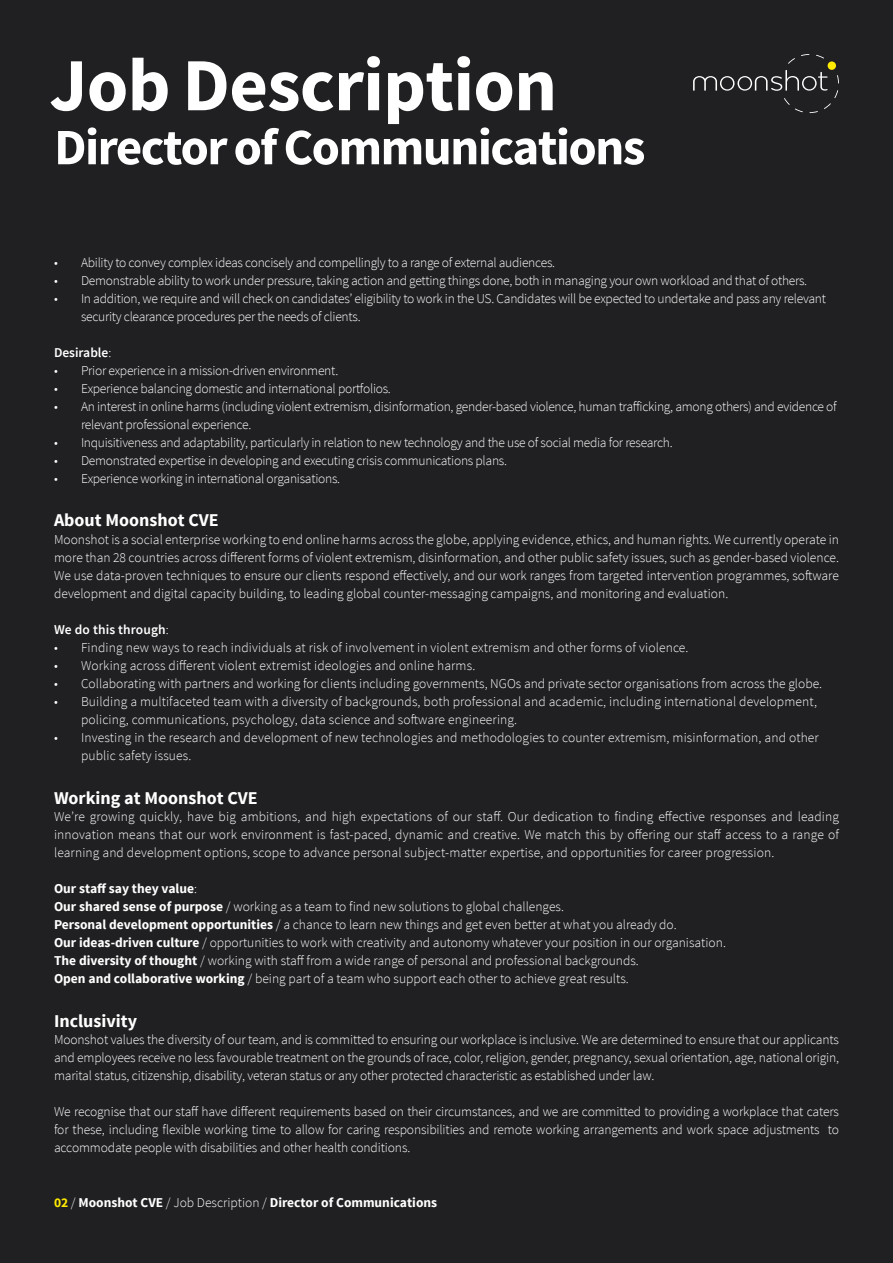
<style>
.page{position:relative;width:893px;height:1263px;background:#202022}
.page>*{position:absolute;margin:0;border:0;box-sizing:border-box;transform-origin:0 0}
.t1{font:700 75px "Source Sans Pro";letter-spacing:-.01em;color:#fff}
.t2{font:700 51px "Source Sans Pro";letter-spacing:-.03em;color:#fff}
.t3{font:700 18px "Source Sans Pro";color:#fff}
.t4{font:300 13.5px/18px "Source Sans Pro";letter-spacing:-.01em;color:#fff;text-align:justify}
.t5{font:300 13.5px/18px "Source Sans Pro";letter-spacing:.01em;color:#fff}
.t6{font:700 13.5px "Source Sans Pro";color:#fff}
.t7{font:600 13.5px "Source Sans Pro";letter-spacing:.01em;color:#fff}
.s1{font-weight:300}
.s2{font-weight:700}
.s3{color:#ffea00}
</style>
<div class="page">
<svg style="left:693px;top:54px;width:146px;height:59px"></svg>
<h1 class="t1" style="left:49px;top:37px;width:509px">Job Description</h1>
<h2 class="t2" style="left:54px;top:115px;width:593px">Director of Communications</h2>
<p class="t4" style="left:54px;top:253px;width:503px">• Ability to convey complex ideas concisely and compellingly to a range of external audiences.</p>
<p class="t4" style="left:54px;top:271px;width:755px">• Demonstrable ability to work under pressure, taking action and getting things done, both in managing your own workload and that of others.</p>
<p class="t4" style="left:81px;top:289px;width:746px;text-indent:-27px">• In addition, we require and will check on candidates’ eligibility to work in the US. Candidates will be expected to undertake and pass any relevant security clearance procedures per the needs of clients.</p>
<p class="t7" style="left:54px;top:344px;width:59px">Desirable<span class="s1">:</span></p>
<p class="t4" style="left:54px;top:361px;width:286px">• Prior experience in a mission-driven environment.</p>
<p class="t4" style="left:54px;top:379px;width:338px">• Experience balancing domestic and international portfolios.</p>
<p class="t4" style="left:81px;top:397px;width:757px;text-indent:-27px">• An interest in online harms (including violent extremism, disinformation, gender-based violence, human trafficking, among others) and evidence of relevant professional experience.</p>
<p class="t4" style="left:54px;top:433px;width:620px">• Inquisitiveness and adaptability, particularly in relation to new technology and the use of social media for research.</p>
<p class="t4" style="left:54px;top:451px;width:455px">• Demonstrated expertise in developing and executing crisis communications plans.</p>
<p class="t4" style="left:54px;top:469px;width:288px">• Experience working in international organisations.</p>
<h3 class="t3" style="left:54px;top:509px;width:166px">About Moonshot CVE</h3>
<p class="t4" style="left:54px;top:531px;width:786px">Moonshot is a social enterprise working to end online harms across the globe, applying evidence, ethics, and human rights. We currently operate in more than 28 countries across different forms of violent extremism, disinformation, and other public safety issues, such as gender-based violence.<br>We use data-proven techniques to ensure our clients respond effectively, and our work ranges from targeted intervention programmes, software development and digital capacity building, to leading global counter-messaging campaigns, and monitoring and evaluation.</p>
<p class="t7" style="left:54px;top:621px;width:116px">We do this through<span class="s1">:</span></p>
<p class="t5" style="left:54px;top:639px;width:636px">• Finding new ways to reach individuals at risk of involvement in violent extremism and other forms of violence.</p>
<p class="t5" style="left:54px;top:657px;width:423px">• Working across different violent extremist ideologies and online harms.</p>
<p class="t4" style="left:54px;top:675px;width:770px">• Collaborating with partners and working for clients including governments, NGOs and private sector organisations from across the globe.</p>
<p class="t5" style="left:81px;top:693px;width:738px;text-indent:-27px">• Building a multifaceted team with a diversity of backgrounds, both professional and academic, including international development, policing, communications, psychology, data science and software engineering.</p>
<p class="t5" style="left:81px;top:729px;width:739px;text-indent:-27px">• Investing in the research and development of new technologies and methodologies to counter extremism, misinformation, and other public safety issues.</p>
<h3 class="t3" style="left:54px;top:786px;width:205px">Working at Moonshot CVE</h3>
<p class="t4" style="left:54px;top:808px;width:786px">We’re growing quickly, have big ambitions, and high expectations of our staff. Our dedication to finding effective responses and leading innovation means that our work environment is fast-paced, dynamic and creative. We match this by offering our staff access to a range of learning and development options, scope to advance personal subject-matter expertise, and opportunities for career progression.</p>
<p class="t4" style="left:54px;top:880px;width:673px;text-align:left"><span class="s2">Our staff say they value</span>:<br><span class="s2">Our shared sense of purpose</span> / working as a team to find new solutions to global challenges.<br><span class="s2">Personal development opportunities</span> / a chance to learn new things and get even better at what you already do.<br><span class="s2">Our ideas-driven culture</span> / opportunities to work with creativity and autonomy whatever your position in our organisation.<br><span class="s2">The diversity of thought</span> / working with staff from a wide range of personal and professional backgrounds.<br><span class="s2">Open and collaborative working</span> / being part of a team who support each other to achieve great results.</p>
<h3 class="t3" style="left:54px;top:1009px;width:85px">Inclusivity</h3>
<p class="t4" style="left:54px;top:1031px;width:786px">Moonshot values the diversity of our team, and is committed to ensuring our workplace is inclusive. We are determined to ensure that our applicants and employees receive no less favourable treatment on the grounds of race, color, religion, gender, pregnancy, sexual orientation, age, national origin, marital status, citizenship, disability, veteran status or any other protected characteristic as established under law.</p>
<p class="t4" style="left:54px;top:1103px;width:786px">We recognise that our staff have different requirements based on their circumstances, and we are committed to providing a workplace that caters for these, including flexible working time to allow for caring responsibilities and remote working arrangements and work space adjustments to accommodate people with disabilities and other health conditions.</p>
<p class="t6" style="left:54px;top:1193px;width:385px"><span class="s3">02</span> <span class="s1">/</span> Moonshot CVE <span class="s1">/ Job Description /</span> Director of Communications</p>
</div>
